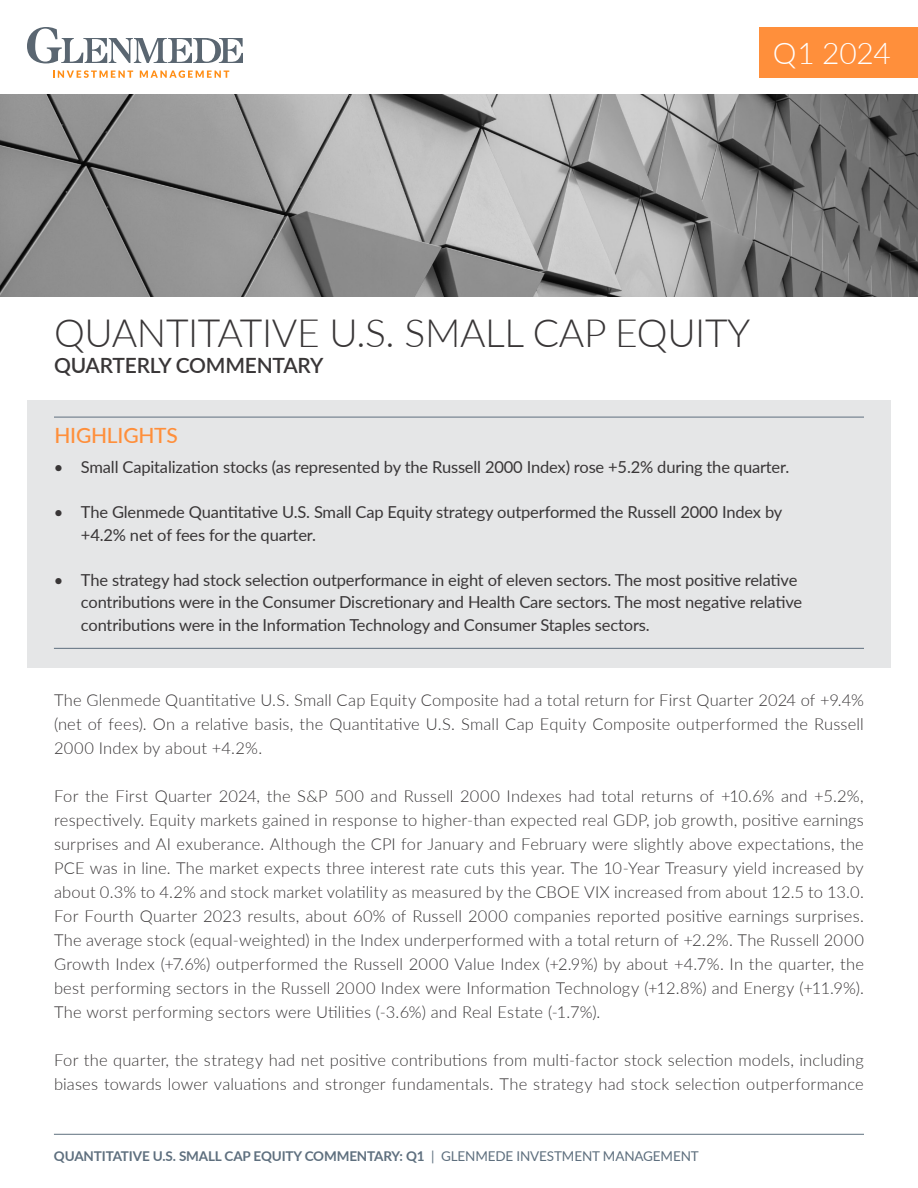
<style>
.page{position:relative;width:918px;height:1188px;background:#fff}
.page>*{position:absolute;margin:0;border:0;box-sizing:border-box;transform-origin:0 0}
.Event_Title{font:300 39px "Lato";letter-spacing:-.01em;color:#393637}
.Event_Title-2{font:300 30px "Lato";letter-spacing:-.01em;color:#fff}
.Event_Title-3{font:600 21px "Lato";letter-spacing:-.01em;color:#393637}
.Blue_Body-_left_justify{font:500 21px "Lato";letter-spacing:-.01em;color:#ff8f3b}
.Blue_Body-_left_justify-2{font:300 16.5px/24px "Lato";letter-spacing:.01em;color:#393637;text-align:justify}
.t1{font:16.5px/22.5px "Lato";letter-spacing:-.01em;color:#393637}
.Event_Title-4{font:700 13.5px "Lato";letter-spacing:-.01em;color:#5e6f7e}
.s1{font-weight:400}
</style>
<div class="page">
<img style="left:0;top:94px;width:918px;height:203px">
<div style="left:27px;top:400px;width:864px;height:267px;background:#e5e6e7"></div>
<hr style="left:54px;top:1134px;width:810px;height:1px;background:#5e6f7e">
<hr style="left:54px;top:417px;width:810px;height:1px;background:#5e6f7e">
<hr style="left:54px;top:648px;width:810px;height:1px;background:#5e6f7e">
<svg style="left:53px;top:70px;width:80px;height:8px"></svg>
<svg style="left:140px;top:70px;width:89px;height:8px"></svg>
<svg style="left:27px;top:27px;width:216px;height:36px"></svg>
<div style="left:759px;top:27px;width:159px;height:51px;background:#ff8f3b"></div>
<p class="Event_Title-2" style="left:773px;top:33px;width:120px">Q1 2024</p>
<p class="Event_Title" style="left:54px;top:306px;width:698px">QUANTITATIVE U.S. SMALL CAP EQUITY</p>
<p class="Event_Title-3" style="left:54px;top:350px;width:271px">QUARTERLY COMMENTARY</p>
<p class="Blue_Body-_left_justify" style="left:54px;top:420px;width:125px">HIGHLIGHTS</p>
<p class="t1" style="left:54px;top:455px;width:737px">• Small Capitalization stocks (as represented by the Russell 2000 Index) rose +5.2% during the quarter.</p>
<p class="t1" style="left:81px;top:500px;width:703px;text-indent:-27px">• The Glenmede Quantitative U.S. Small Cap Equity strategy outperformed the Russell 2000 Index by +4.2% net of fees for the quarter.</p>
<p class="t1" style="left:81px;top:568px;width:723px;text-indent:-27px">• The strategy had stock selection outperformance in eight of eleven sectors. The most positive relative contributions were in the Consumer Discretionary and Health Care sectors. The most negative relative contributions were in the Information Technology and Consumer Staples sectors.</p>
<p class="Blue_Body-_left_justify-2" style="left:54px;top:688px;width:811px">The Glenmede Quantitative U.S. Small Cap Equity Composite had a total return for First Quarter 2024 of +9.4% (net of fees). On a relative basis, the Quantitative U.S. Small Cap Equity Composite outperformed the Russell 2000 Index by about +4.2%.</p>
<p class="Blue_Body-_left_justify-2" style="left:54px;top:784px;width:811px">For the First Quarter 2024, the S&amp;P 500 and Russell 2000 Indexes had total returns of +10.6% and +5.2%, respectively. Equity markets gained in response to higher-than expected real GDP, job growth, positive earnings surprises and AI exuberance. Although the CPI for January and February were slightly above expectations, the PCE was in line. The market expects three interest rate cuts this year. The 10-Year Treasury yield increased by about 0.3% to 4.2% and stock market volatility as measured by the CBOE VIX increased from about 12.5 to 13.0.<br>For Fourth Quarter 2023 results, about 60% of Russell 2000 companies reported positive earnings surprises.<br>The average stock (equal-weighted) in the Index underperformed with a total return of +2.2%. The Russell 2000<br>Growth Index (+7.6%) outperformed the Russell 2000 Value Index (+2.9%) by about +4.7%. In the quarter, the best performing sectors in the Russell 2000 Index were Information Technology (+12.8%) and Energy (+11.9%).<br>The worst performing sectors were Utilities (-3.6%) and Real Estate (-1.7%).</p>
<p class="Blue_Body-_left_justify-2" style="left:54px;top:1048px;width:811px">For the quarter, the strategy had net positive contributions from multi-factor stock selection models, including biases towards lower valuations and stronger fundamentals. The strategy had stock selection outperformance</p>
<p class="Event_Title-4" style="left:54px;top:1146px;width:646px">QUANTITATIVE U.S. SMALL CAP EQUITY COMMENTARY: Q1 <span class="s1">| GLENMEDE INVESTMENT MANAGEMENT</span></p>
</div>
